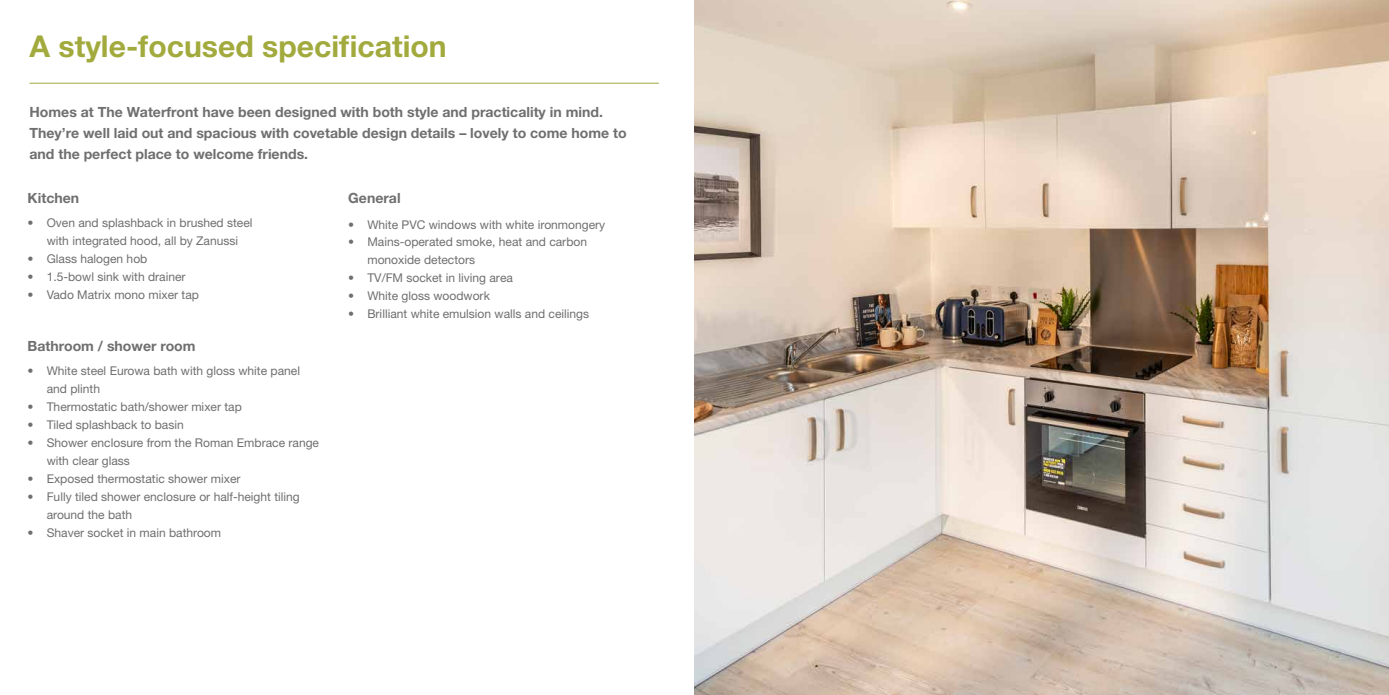
<style>
.page{position:relative;width:1389px;height:695px;background:#fff}
.page>*{position:absolute;margin:0;border:0;box-sizing:border-box;transform-origin:0 0}
.t1{font:700 30.1px "Helvetica Neue LT Std";color:#a2aa3d}
.t2{font:700 14.1px/21.1px "Helvetica Neue LT Std";color:#706f6f}
.t3{font:12.1px/18.1px "Helvetica Neue LT Std";color:#706f6f}
.s1{font-family:"Helvetica Neue"}
</style>
<div class="page">
<hr style="left:30px;top:83px;width:629px;height:1px;background:#a2aa3d">
<img style="left:694px;top:0;width:695px;height:694px">
<h1 class="t1" style="left:30px;top:27px;width:419px">A style-focused specification</h1>
<p class="t2" style="left:30px;top:101px;width:599px"><span class="s1">Homes</span> at The Waterfront have been designed with both style and practicality in mind.<br>They’re well laid out and spacious with covetable design details – lovely to come home to and the perfect place to welcome friends.</p>
<p class="t2" style="left:28px;top:187px;width:53px">Kitchen</p>
<p class="t3" style="left:28px;top:213px;width:226px;text-align:center">• Oven and splashback in brushed steel with integrated hood, all by Zanussi</p>
<p class="t3" style="left:28px;top:249px;width:121px">• Glass halogen hob</p>
<p class="t3" style="left:28px;top:267px;width:159px">• 1.5-bowl sink with drainer</p>
<p class="t3" style="left:28px;top:285px;width:173px">• Vado Matrix mono mixer tap</p>
<p class="t2" style="left:28px;top:334px;width:169px">Bathroom / shower room</p>
<p class="t3" style="left:47px;top:361px;width:255px;text-indent:-19px">• White steel Eurowa bath with gloss white panel and plinth</p>
<p class="t3" style="left:28px;top:397px;width:216px">• Thermostatic bath/shower mixer tap</p>
<p class="t3" style="left:28px;top:415px;width:158px">• Tiled splashback to basin</p>
<p class="t3" style="left:47px;top:433px;width:274px;text-indent:-19px">• Shower enclosure from the Roman Embrace range with clear glass</p>
<p class="t3" style="left:28px;top:469px;width:214px">• Exposed thermostatic shower mixer</p>
<p class="t3" style="left:47px;top:487px;width:255px;text-indent:-19px">• Fully tiled shower enclosure or half-height tiling around the bath</p>
<p class="t3" style="left:28px;top:524px;width:195px">• Shaver socket in main bathroom</p>
<p class="t2" style="left:348px;top:187px;width:54px">General</p>
<p class="t3" style="left:348px;top:215px;width:259px">• White PVC windows with white ironmongery</p>
<p class="t3" style="left:367px;top:232px;width:221px;text-indent:-19px">• Mains-operated smoke, heat and carbon monoxide detectors</p>
<p class="t3" style="left:348px;top:268px;width:166px">• TV/FM socket in living area</p>
<p class="t3" style="left:348px;top:286px;width:143px">• White gloss woodwork</p>
<p class="t3" style="left:348px;top:304px;width:242px">• Brilliant white emulsion walls and ceilings</p>
</div>
